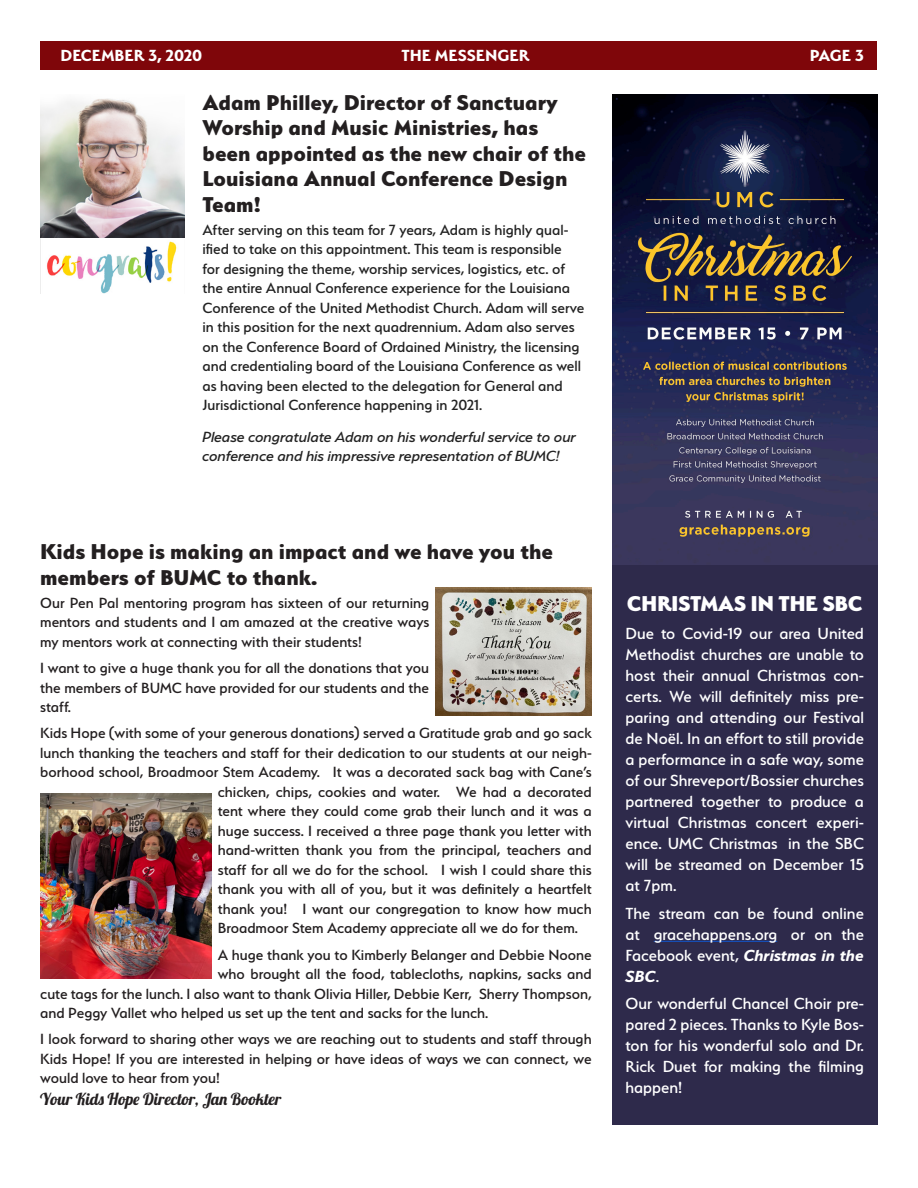
<style>
.page{position:relative;width:918px;height:1188px;background:#fff}
.page>*{position:absolute;margin:0;border:0;box-sizing:border-box;transform-origin:0 0}
.STORY_HEADS{font:800 24px/25.5px "Serenity";color:#231f20}
.STORY_HEADS-2{font:800 24px "Serenity";letter-spacing:-.02em;color:#fff}
.t1{font:500 18px/21px "Serenity";color:#fff;text-align:justify}
.VOL_ISSUE_BAR{font:700 18px "Serenity";color:#fff}
.t2{font:500 16.5px/19.5px "Serenity";color:#231f20;text-align:justify}
.t3{font:500 16.5px/19.5px "Serenity";color:#222}
.t4{font:italic 500 16.5px/19.5px "Serenity";color:#222}
.SIGNATURES{font:16.5px "Lobster";color:#231f20}
.s1{font-weight:700;font-style:italic}
</style>
<div class="page">
<div style="left:40px;top:41px;width:837px;height:29px;background:#7f060a"></div>
<img style="left:436px;top:587px;width:156px;height:129px">
<img style="left:40px;top:793px;width:171px;height:186px">
<img style="left:40px;top:98px;width:145px;height:196px">
<div style="left:612px;top:565px;width:266px;height:559px;background:#2e2a4b"></div>
<hr style="left:654px;top:941px;width:123px;height:1px;background:#15c">
<img style="left:612px;top:94px;width:266px;height:471px">
<p class="VOL_ISSUE_BAR" style="left:60px;top:46px;width:143px">DECEMBER 3, 2020</p>
<p class="VOL_ISSUE_BAR" style="left:401px;top:46px;width:129px">THE MESSENGER</p>
<p class="VOL_ISSUE_BAR" style="left:810px;top:46px;width:55px">PAGE 3</p>
<p class="STORY_HEADS" style="left:202px;top:89px;width:385px">Adam Philley, Director of Sanctuary<br>Worship and Music Ministries, has been appointed as the new chair of the<br>Louisiana Annual Conference Design<br>Team!</p>
<p class="t3" style="left:202px;top:220px;width:383px">After serving on this team for 7 years, Adam is highly qual&shy;ified to take on this appointment. This team is responsible<br>for designing the theme, worship services, logistics, etc. of the entire Annual Conference experience for the Louisiana Conference of the United Methodist Church. Adam will serve in this position for the next quadrennium. Adam also serves on the Conference Board of Ordained Ministry, the licensing and credentialing board of the Louisiana Conference as well as having been elected to the delegation for General and Jurisdictional Conference happening in 2021.</p>
<p class="t4" style="left:202px;top:427px;width:375px">Please congratulate Adam on his wonderful service to our conference and his impressive representation of BUMC!</p>
<p class="STORY_HEADS" style="left:40px;top:539px;width:514px">Kids Hope is making an impact and we have you the members of BUMC to thank.</p>
<p class="t2" style="left:40px;top:593px;width:391px">Our Pen Pal mentoring program has sixteen of our returning mentors and students and I am amazed at the creative ways my mentors work at connecting with their students!</p>
<p class="t2" style="left:40px;top:658px;width:390px">I want to give a huge thank you for all the donations that you the members of BUMC have provided for our students and the staff.</p>
<p class="t2" style="left:40px;top:724px;width:553px">Kids Hope (with some of your generous donations) served a Gratitude grab and go sack</p>
<p class="t2" style="left:40px;top:743px;width:553px">lunch thanking the teachers and staff for their dedication to our students at our neigh-</p>
<p class="t2" style="left:40px;top:763px;width:553px">borhood school, Broadmoor Stem Academy. It was a decorated sack bag with Cane’s</p>
<p class="t2" style="left:218px;top:782px;width:375px">chicken, chips, cookies and water. We had a decorated</p>
<p class="t2" style="left:218px;top:802px;width:375px">tent where they could come grab their lunch and it was a</p>
<p class="t2" style="left:218px;top:821px;width:375px">huge success. I received a three page thank you letter with</p>
<p class="t2" style="left:218px;top:841px;width:375px">hand-written thank you from the principal, teachers and</p>
<p class="t2" style="left:218px;top:860px;width:375px">staff for all we do for the school. I wish I could share this</p>
<p class="t2" style="left:218px;top:880px;width:375px">thank you with all of you, but it was definitely a heartfelt</p>
<p class="t2" style="left:218px;top:899px;width:375px">thank you! I want our congregation to know how much</p>
<p class="t2" style="left:218px;top:919px;width:362px">Broadmoor Stem Academy appreciate all we do for them.</p>
<p class="t2" style="left:218px;top:945px;width:375px">A huge thank you to Kimberly Belanger and Debbie Noone</p>
<p class="t2" style="left:218px;top:964px;width:375px">who brought all the food, tablecloths, napkins, sacks and</p>
<p class="t2" style="left:40px;top:984px;width:553px">cute tags for the lunch. I also want to thank Olivia Hiller, Debbie Kerr, Sherry Thompson,</p>
<p class="t2" style="left:40px;top:1003px;width:450px">and Peggy Vallet who helped us set up the tent and sacks for the lunch.</p>
<p class="t2" style="left:40px;top:1030px;width:553px">I look forward to sharing other ways we are reaching out to students and staff through Kids Hope! If you are interested in helping or have ideas of ways we can connect, we would love to hear from you!</p>
<p class="SIGNATURES" style="left:40px;top:1089px;width:243px">Your Kids Hope Director, Jan Bookter</p>
<p class="STORY_HEADS-2" style="left:627px;top:590px;width:237px">CHRISTMAS IN THE SBC</p>
<p class="t1" style="left:626px;top:623px;width:240px">Due to Covid-19 our area United Methodist churches are unable to host their annual Christmas con&shy;certs. We will definitely miss pre&shy;paring and attending our Festival de Noël. In an effort to still provide a performance in a safe way, some of our Shreveport/Bossier churches partnered together to produce a virtual Christmas concert experi&shy;ence. UMC Christmas in the SBC will be streamed on December 15 at 7pm.</p>
<p class="t1" style="left:626px;top:902px;width:240px">The stream can be found online at gracehappens.org or on the Facebook event, <span class="s1">Christmas in the SBC</span>.</p>
<p class="t1" style="left:626px;top:993px;width:240px">Our wonderful Chancel Choir pre&shy;pared 2 pieces. Thanks to Kyle Bos&shy;ton for his wonderful solo and Dr.<br>Rick Duet for making the filming happen!</p>
</div>
